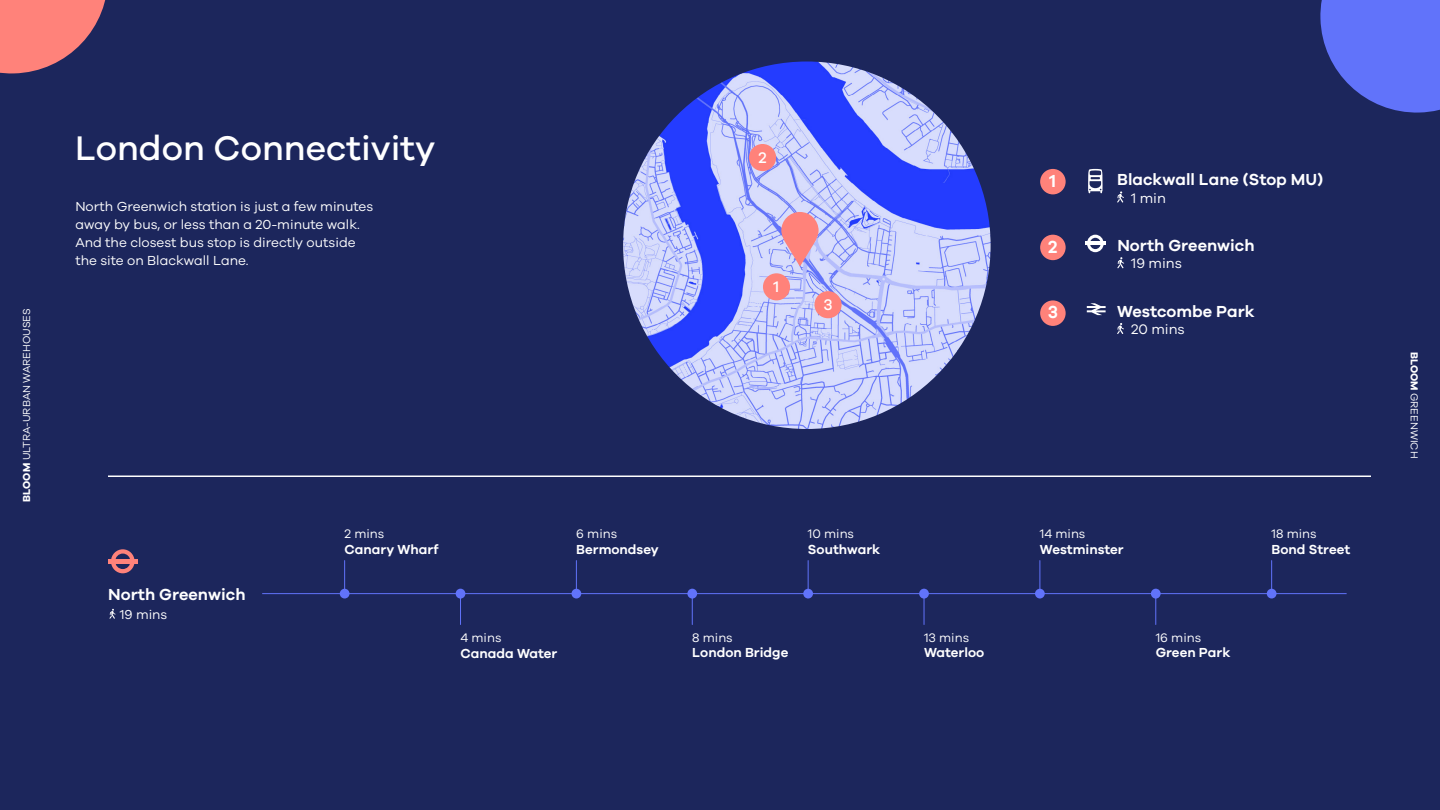
<style>
.page{position:relative;width:1440px;height:810px;background:#1c265c}
.page>*{position:absolute;margin:0;border:0;box-sizing:border-box;transform-origin:0 0}
.t1{font:500 35.25px "Galano Grotesque";color:#fff}
.t2{font:600 18px "Galano Grotesque";color:#fff}
.t3{font:600 16.5px "Galano Grotesque";color:#fff}
.t4{font:500 15.83px "Galano Grotesque Alt";color:#fff}
.t5{font:14.25px "Galano Grotesque";color:#fff}
.t6{font:13.5px/18px "Galano Grotesque";color:#fff}
.t7{font:600 13.5px "Galano Grotesque";color:#fff}
.t8{font:13.35px "Galano Grotesque";color:#fff}
.t9{font:12.75px "Galano Grotesque";color:#fff}
.t10{font:10.5px "Galano Grotesque";color:#fff}
.s1{font-weight:700}
</style>
<div class="page">
<svg style="left:111px;top:549px;width:24px;height:24px"></svg>
<div style="left:108px;top:559px;width:29px;height:5px;background:#ff827a"></div>
<hr style="left:262px;top:593px;width:1085px;height:1px;background:#6173fa">
<svg style="left:109px;top:609px;width:7px;height:10px"></svg>
<hr style="left:344px;top:561px;width:1px;height:31px;background:#6173fa">
<div style="left:340px;top:589px;width:10px;height:9px;background:#6173fa;border-radius:50%"></div>
<hr style="left:576px;top:561px;width:1px;height:31px;background:#6173fa">
<div style="left:572px;top:589px;width:9px;height:9px;background:#6173fa;border-radius:50%"></div>
<hr style="left:808px;top:561px;width:1px;height:31px;background:#6173fa">
<div style="left:803px;top:589px;width:10px;height:9px;background:#6173fa;border-radius:50%"></div>
<hr style="left:1040px;top:561px;width:1px;height:31px;background:#6173fa">
<div style="left:1035px;top:589px;width:10px;height:9px;background:#6173fa;border-radius:50%"></div>
<hr style="left:1271px;top:561px;width:1px;height:31px;background:#6173fa">
<div style="left:1267px;top:589px;width:10px;height:9px;background:#6173fa;border-radius:50%"></div>
<hr style="left:460px;top:593px;width:1px;height:32px;background:#6173fa">
<div style="left:456px;top:589px;width:9px;height:10px;background:#6173fa;border-radius:50%"></div>
<hr style="left:692px;top:593px;width:1px;height:32px;background:#6173fa">
<div style="left:687px;top:589px;width:10px;height:10px;background:#6173fa;border-radius:50%"></div>
<hr style="left:924px;top:593px;width:1px;height:32px;background:#6173fa">
<div style="left:919px;top:589px;width:10px;height:10px;background:#6173fa;border-radius:50%"></div>
<hr style="left:1155px;top:593px;width:1px;height:32px;background:#6173fa">
<div style="left:1151px;top:589px;width:10px;height:10px;background:#6173fa;border-radius:50%"></div>
<hr style="left:108px;top:476px;width:1263px;height:1px;background:#fff">
<svg style="left:0;top:0;width:106px;height:74px"></svg>
<svg style="left:1320px;top:0;width:120px;height:113px"></svg>
<svg style="left:1117px;top:323px;width:7px;height:11px"></svg>
<div style="left:1040px;top:300px;width:26px;height:26px;background:#ff827a;border-radius:50%"></div>
<svg style="left:1087px;top:303px;width:19px;height:12px"></svg>
<svg style="left:1087px;top:235px;width:17px;height:17px"></svg>
<hr style="left:1085px;top:242px;width:21px;height:3px;background:#fff">
<svg style="left:1117px;top:257px;width:7px;height:11px"></svg>
<div style="left:1040px;top:235px;width:26px;height:25px;background:#ff827a;border-radius:50%"></div>
<img style="left:623px;top:62px;width:368px;height:367px;border-radius:184px">
<div style="left:749px;top:144px;width:27px;height:27px;background:#ff827a;border-radius:50%"></div>
<div style="left:814px;top:291px;width:28px;height:27px;background:#ff827a;border-radius:50%"></div>
<div style="left:763px;top:273px;width:27px;height:27px;background:#ff827a;border-radius:50%"></div>
<svg style="left:781px;top:212px;width:38px;height:55px;background:#e79caa"></svg>
<svg style="left:1117px;top:191px;width:7px;height:12px"></svg>
<div style="left:1040px;top:169px;width:26px;height:25px;background:#ff827a;border-radius:50%"></div>
<svg style="left:1088px;top:169px;width:15px;height:24px"></svg>
<h1 class="t1" style="left:75px;top:127px;width:362px">London Connectivity</h1>
<p class="t6" style="left:75px;top:197px;width:299px">North Greenwich station is just a few minutes away by bus, or less than a 20-minute walk.<br>And the closest bus stop is directly outside the site on Blackwall Lane.</p>
<p class="t4" style="left:758px;top:147px;width:10px">2</p>
<p class="t4" style="left:774px;top:277px;width:7px">1</p>
<h2 class="t2" style="left:1050px;top:170px;width:8px">1</h2>
<h2 class="t2" style="left:1048px;top:236px;width:11px">2</h2>
<p class="t3" style="left:1117px;top:170px;width:208px">Blackwall Lane (Stop MU)</p>
<p class="t5" style="left:1131px;top:189px;width:36px">1 min</p>
<p class="t3" style="left:1117px;top:236px;width:139px">North Greenwich</p>
<p class="t5" style="left:1131px;top:255px;width:52px">19 mins</p>
<p class="t4" style="left:823px;top:295px;width:11px">3</p>
<p class="t10" style="left:20px;top:502px;width:195px;rotate:-90deg"><span class="s1">BLOOM</span> ULTRA-URBAN WAREHOUSES</p>
<p class="t3" style="left:1117px;top:301px;width:139px">Westcombe Park</p>
<h2 class="t2" style="left:1048px;top:301px;width:12px">3</h2>
<p class="t5" style="left:1131px;top:321px;width:55px">20 mins</p>
<p class="t3" style="left:108px;top:584px;width:139px">North Greenwich</p>
<p class="t8" style="left:120px;top:606px;width:49px">19 mins</p>
<p class="t9" style="left:345px;top:526px;width:41px">2 mins</p>
<p class="t7" style="left:345px;top:541px;width:95px">Canary Wharf</p>
<p class="t9" style="left:576px;top:526px;width:42px">6 mins</p>
<p class="t7" style="left:576px;top:541px;width:84px">Bermondsey</p>
<p class="t9" style="left:460px;top:630px;width:43px">4 mins</p>
<p class="t7" style="left:460px;top:645px;width:98px">Canada Water</p>
<p class="t9" style="left:808px;top:526px;width:48px">10 mins</p>
<p class="t7" style="left:808px;top:541px;width:74px">Southwark</p>
<p class="t9" style="left:692px;top:630px;width:42px">8 mins</p>
<p class="t7" style="left:692px;top:645px;width:98px">London Bridge</p>
<p class="t9" style="left:924px;top:630px;width:47px">13 mins</p>
<p class="t7" style="left:924px;top:645px;width:62px">Waterloo</p>
<p class="t9" style="left:1040px;top:526px;width:47px">14 mins</p>
<p class="t7" style="left:1040px;top:541px;width:85px">Westminster</p>
<p class="t9" style="left:1156px;top:630px;width:47px">16 mins</p>
<p class="t7" style="left:1156px;top:645px;width:76px">Green Park</p>
<p class="t9" style="left:1272px;top:526px;width:47px">18 mins</p>
<p class="t7" style="left:1272px;top:541px;width:80px">Bond Street</p>
<p class="t10" style="left:1421px;top:352px;width:108px;rotate:90deg"><span class="s1">BLOOM</span> GREENWICH</p>
</div>
